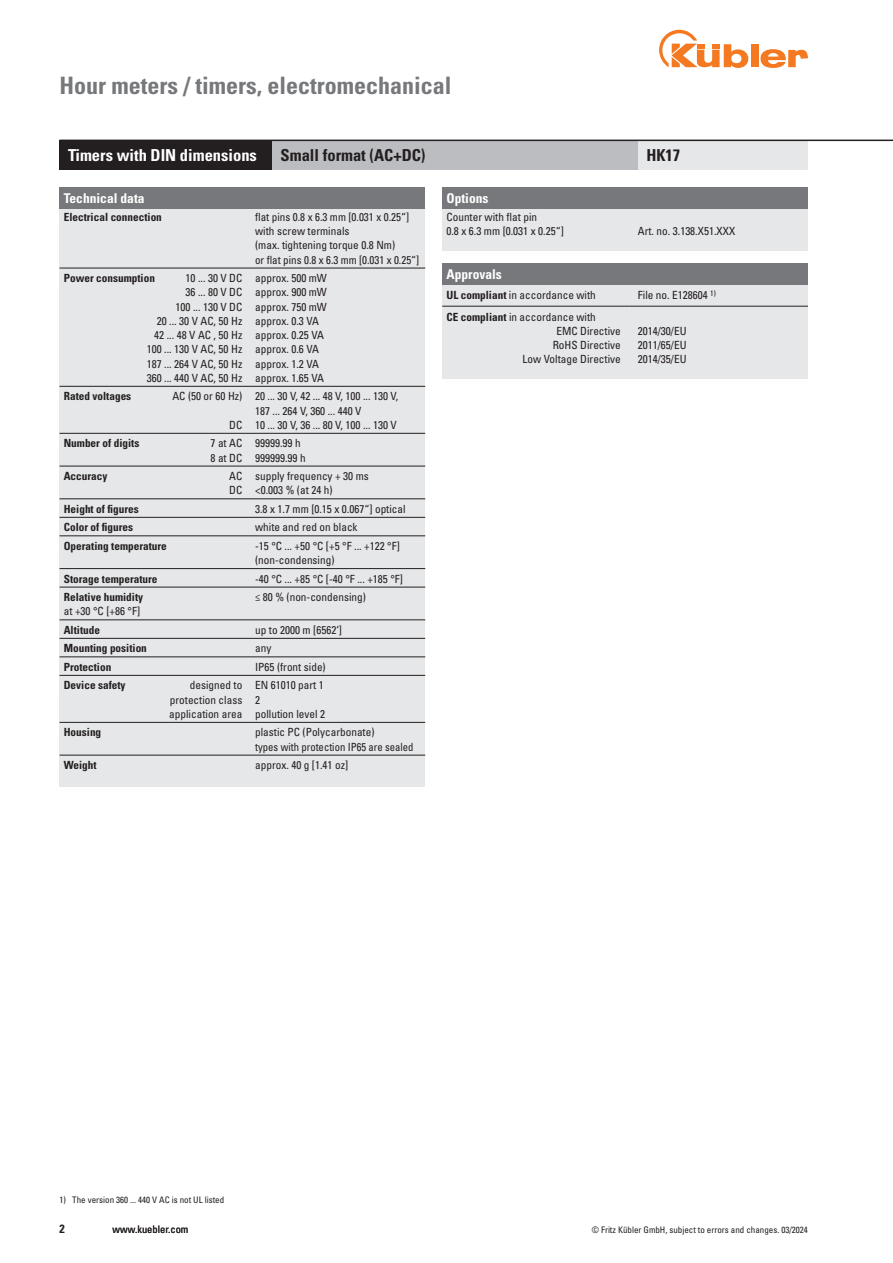
<style>
.page{position:relative;width:893px;height:1263px;background:#fff}
.page>*{position:absolute;margin:0;border:0;box-sizing:border-box;transform-origin:0 0}
.t1{font:700 condensed 24px "Univers LT Std";color:#76787b}
.t2{font:700 condensed 16.5px "Univers LT Std";color:#fff}
.t3{font:700 condensed 16.5px "Univers LT Std";color:#231f20}
.t4{font:700 condensed 13.5px "Univers LT Std";color:#fff}
.t5{font:700 condensed 12px "Univers LT Std";color:#231f20}
.t6{font:condensed 11.25px/14.2px "Univers LT Std";color:#231f20}
.t7{font:700 condensed 11.25px "Univers LT Std";color:#231f20}
.t8{font:condensed 10.5px "Univers LT Std";color:#231f20}
.t9{font:condensed 9px "Univers LT Std";color:#231f20}
.s1{font-weight:700}
</style>
<div class="page">
<div style="left:751px;top:44px;width:7px;height:23px;background:#f47921"></div>
<svg style="left:760px;top:49px;width:48px;height:19px"></svg>
<svg style="left:659px;top:30px;width:89px;height:38px"></svg>
<div style="left:60px;top:140px;width:212px;height:30px;background:#231f20"></div>
<div style="left:638px;top:140px;width:170px;height:30px;background:#e6e7e9"></div>
<div style="left:272px;top:140px;width:366px;height:30px;background:#bcbdc0"></div>
<div style="left:60px;top:208px;width:365px;height:579px;background:#e6e7e9"></div>
<hr style="left:60px;top:268px;width:365px;height:1px;background:#231f20">
<hr style="left:60px;top:386px;width:365px;height:1px;background:#231f20">
<hr style="left:60px;top:433px;width:365px;height:1px;background:#231f20">
<hr style="left:60px;top:466px;width:365px;height:1px;background:#231f20">
<hr style="left:60px;top:499px;width:365px;height:1px;background:#231f20">
<hr style="left:60px;top:517px;width:365px;height:1px;background:#231f20">
<hr style="left:60px;top:536px;width:365px;height:1px;background:#231f20">
<hr style="left:60px;top:568px;width:365px;height:1px;background:#231f20">
<hr style="left:60px;top:587px;width:365px;height:1px;background:#231f20">
<hr style="left:60px;top:620px;width:365px;height:1px;background:#231f20">
<hr style="left:60px;top:638px;width:365px;height:1px;background:#231f20">
<hr style="left:60px;top:657px;width:365px;height:1px;background:#231f20">
<hr style="left:60px;top:675px;width:365px;height:1px;background:#231f20">
<hr style="left:60px;top:722px;width:365px;height:1px;background:#231f20">
<hr style="left:60px;top:755px;width:365px;height:1px;background:#231f20">
<div style="left:60px;top:187px;width:365px;height:21px;background:#76787b"></div>
<div style="left:442px;top:208px;width:366px;height:43px;background:#e6e7e9"></div>
<div style="left:442px;top:187px;width:366px;height:21px;background:#76787b"></div>
<div style="left:442px;top:264px;width:366px;height:114px;background:#e6e7e9"></div>
<div style="left:442px;top:264px;width:366px;height:21px;background:#76787b"></div>
<hr style="left:442px;top:306px;width:187px;height:1px;background:#231f20">
<hr style="left:629px;top:306px;width:179px;height:1px;background:#231f20">
<hr style="left:60px;top:140px;width:833px;height:1px;background:#231f20">
<h1 class="t1" style="left:60px;top:71px;width:393px">Hour meters / timers, electromechanical</h1>
<h2 class="t2" style="left:68px;top:145px;width:190px">Timers with DIN dimensions</h2>
<h2 class="t3" style="left:281px;top:145px;width:146px">Small format (AC+DC)</h2>
<h2 class="t3" style="left:646px;top:145px;width:35px">HK17</h2>
<p class="t4" style="left:64px;top:190px;width:82px">Technical data</p>
<p class="t7" style="left:64px;top:210px;width:100px">Electrical connection</p>
<p class="t6" style="left:255px;top:209px;width:166px">flat pins 0.8 x 6.3 mm [0.031 x 0.25“] with screw terminals<br>(max. tightening torque 0.8 Nm)<br>or flat pins 0.8 x 6.3 mm [0.031 x 0.25“]</p>
<p class="t7" style="left:64px;top:271px;width:93px">Power consumption</p>
<p class="t6" style="left:186px;top:271px;width:143px">10 ... 30 V DC approx. 500 mW</p>
<p class="t6" style="left:186px;top:285px;width:143px">36 ... 80 V DC approx. 900 mW</p>
<p class="t6" style="left:176px;top:299px;width:153px">100 ... 130 V DC approx. 750 mW</p>
<p class="t6" style="left:157px;top:313px;width:164px">20 ... 30 V AC, 50 Hz approx. 0.3 VA</p>
<p class="t6" style="left:154px;top:328px;width:171px">42 ... 48 V AC , 50 Hz approx. 0.25 VA</p>
<p class="t6" style="left:147px;top:342px;width:174px">100 ... 130 V AC, 50 Hz approx. 0.6 VA</p>
<p class="t6" style="left:147px;top:356px;width:174px">187 ... 264 V AC, 50 Hz approx. 1.2 VA</p>
<p class="t6" style="left:147px;top:370px;width:179px">360 ... 440 V AC, 50 Hz approx. 1.65 VA</p>
<p class="t7" style="left:64px;top:389px;width:69px">Rated voltages</p>
<p class="t6" style="left:172px;top:389px;width:227px">AC (50 or 60 Hz) 20 ... 30 V, 42 ... 48 V, 100 ... 130 V,</p>
<p class="t6" style="left:255px;top:403px;width:108px">187 ... 264 V, 360 ... 440 V</p>
<p class="t6" style="left:229px;top:418px;width:169px">DC 10 ... 30 V, 36 ... 80 V, 100 ... 130 V</p>
<p class="t7" style="left:64px;top:436px;width:77px">Number of digits</p>
<p class="t6" style="left:210px;top:436px;width:97px">7 at AC 99999.99 h<br>8 at DC 999999.99 h</p>
<p class="t7" style="left:64px;top:469px;width:45px">Accuracy</p>
<p class="t6" style="left:229px;top:469px;width:141px">AC supply frequency + 30 ms<br>DC &lt;0.003 % (at 24 h)</p>
<p class="t7" style="left:64px;top:502px;width:76px">Height of figures</p>
<p class="t6" style="left:255px;top:502px;width:152px">3.8 x 1.7 mm [0.15 x 0.067“] optical</p>
<p class="t7" style="left:64px;top:520px;width:71px">Color of figures</p>
<p class="t6" style="left:255px;top:520px;width:104px">white and red on black</p>
<p class="t7" style="left:64px;top:539px;width:105px">Operating temperature</p>
<p class="t6" style="left:255px;top:539px;width:146px">-15 °C ... +50 °C [+5 °F ... +122 °F] (non-condensing)</p>
<p class="t7" style="left:64px;top:572px;width:95px">Storage temperature</p>
<p class="t6" style="left:255px;top:571px;width:149px">-40 °C ... +85 °C [-40 °F ... +185 °F]</p>
<p class="t7" style="left:64px;top:590px;width:81px">Relative humidity</p>
<p class="t6" style="left:255px;top:590px;width:112px">≤ 80 % (non-condensing)</p>
<p class="t6" style="left:64px;top:604px;width:78px">at +30 °C [+86 °F]</p>
<p class="t7" style="left:64px;top:623px;width:38px">Altitude</p>
<p class="t6" style="left:255px;top:623px;width:88px">up to 2000 m [6562‘]</p>
<p class="t7" style="left:64px;top:641px;width:85px">Mounting position</p>
<p class="t6" style="left:255px;top:641px;width:18px">any</p>
<p class="t7" style="left:64px;top:660px;width:49px">Protection</p>
<p class="t6" style="left:255px;top:660px;width:72px">IP65 (front side)</p>
<p class="t7" style="left:64px;top:678px;width:63px">Device safety</p>
<p class="t6" style="left:169px;top:678px;width:157px;text-indent:21px">designed to EN 61010 part 1 protection class 2<br>application area pollution level 2</p>
<p class="t7" style="left:64px;top:725px;width:39px">Housing</p>
<p class="t6" style="left:255px;top:725px;width:160px">plastic PC (Polycarbonate)<br>types with protection IP65 are sealed</p>
<p class="t7" style="left:64px;top:758px;width:34px">Weight</p>
<p class="t6" style="left:255px;top:758px;width:95px">approx. 40 g [1.41 oz]</p>
<p class="t4" style="left:446px;top:190px;width:43px">Options</p>
<p class="t6" style="left:446px;top:209px;width:119px">Counter with flat pin<br>0.8 x 6.3 mm [0.031 x 0.25“]</p>
<p class="t6" style="left:638px;top:224px;width:99px">Art. no. 3.138.X51.XXX</p>
<p class="t4" style="left:446px;top:266px;width:57px">Approvals</p>
<p class="t6" style="left:446px;top:288px;width:151px"><span class="s1">UL compliant</span> in accordance with</p>
<p class="t6" style="left:638px;top:288px;width:80px">File no. E128604 <sup>1)</sup></p>
<p class="t6" style="left:446px;top:309px;width:151px"><span class="s1">CE compliant</span> in accordance with</p>
<p class="t6" style="left:556px;top:324px;width:66px">EMC Directive</p>
<p class="t6" style="left:553px;top:338px;width:70px">RoHS Directive</p>
<p class="t6" style="left:522px;top:352px;width:100px">Low Voltage Directive</p>
<p class="t6" style="left:638px;top:324px;width:50px;text-align:justify">2014/30/EU 2011/65/EU 2014/35/EU</p>
<p class="t9" style="left:60px;top:1194px;width:166px">1) The version 360 ... 440 V AC is not UL listed</p>
<p class="t5" style="left:60px;top:1221px;width:7px">2</p>
<p class="t8" style="left:113px;top:1223px;width:77px">www.kuebler.com</p>
<p class="t9" style="left:592px;top:1224px;width:218px">© Fritz Kübler GmbH, subject to errors and changes. 03/2024</p>
</div>
